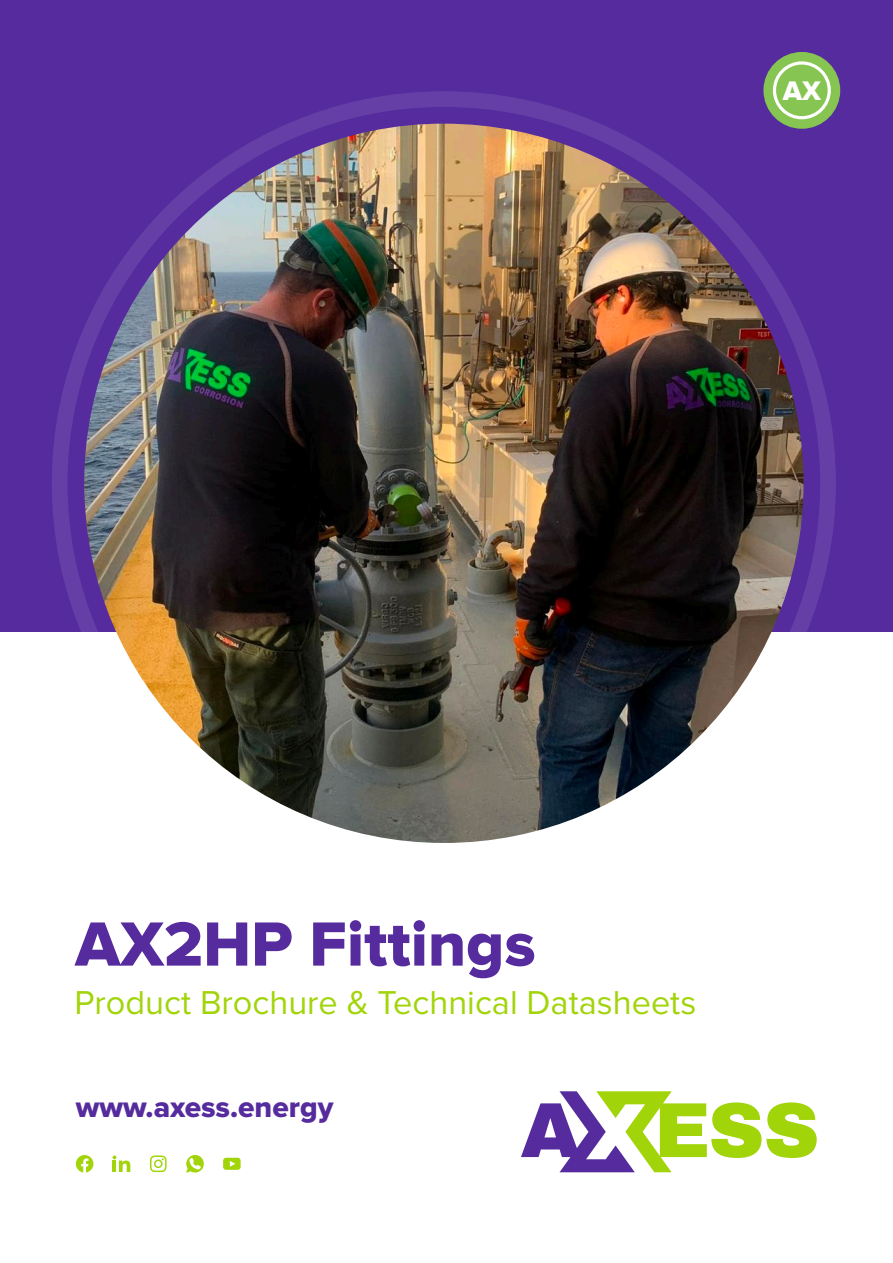
<style>
.page{position:relative;width:893px;height:1263px;background:#fff}
.page>*{position:absolute;margin:0;border:0;box-sizing:border-box;transform-origin:0 0}
.t1{font:64.65px "Proxima Nova Extrabld";color:#552b9d}
.t2{font:34.35px "Proxima Nova";color:#a2d40a}
.t3{font:30px "Proxima Nova Extrabld";color:#552b9d}
.t4{font:27.9px "Proxima Nova Extrabld";color:#fff}
</style>
<div class="page">
<div style="left:0;top:0;width:893px;height:631px;background:#552b9d"></div>
<svg style="left:521px;top:1091px;width:296px;height:81px"></svg>
<svg style="left:223px;top:1158px;width:18px;height:12px"></svg>
<svg style="left:186px;top:1155px;width:18px;height:18px"></svg>
<svg style="left:113px;top:1155px;width:17px;height:17px"></svg>
<svg style="left:76px;top:1155px;width:17px;height:17px"></svg>
<svg style="left:150px;top:1155px;width:17px;height:17px"></svg>
<img style="left:84px;top:124px;width:719px;height:719px;border-radius:360px">
<div style="left:766px;top:54px;width:72px;height:73px;background:#87c552;border-radius:50%"></div>
<div style="left:763px;top:52px;width:77px;height:77px;border:4px solid #87c552;border-radius:50%"></div>
<div style="left:773px;top:61px;width:58px;height:58px;border:3px solid #fff;border-radius:50%"></div>
<p class="t4" style="left:783px;top:74px;width:40px">AX</p>
<h1 class="t1" style="left:75px;top:907px;width:462px">AX2HP Fittings</h1>
<p class="t2" style="left:74px;top:983px;width:623px">Product Brochure &amp; Technical Datasheets</p>
<p class="t3" style="left:76px;top:1089px;width:259px">www.axess.energy</p>
</div>
